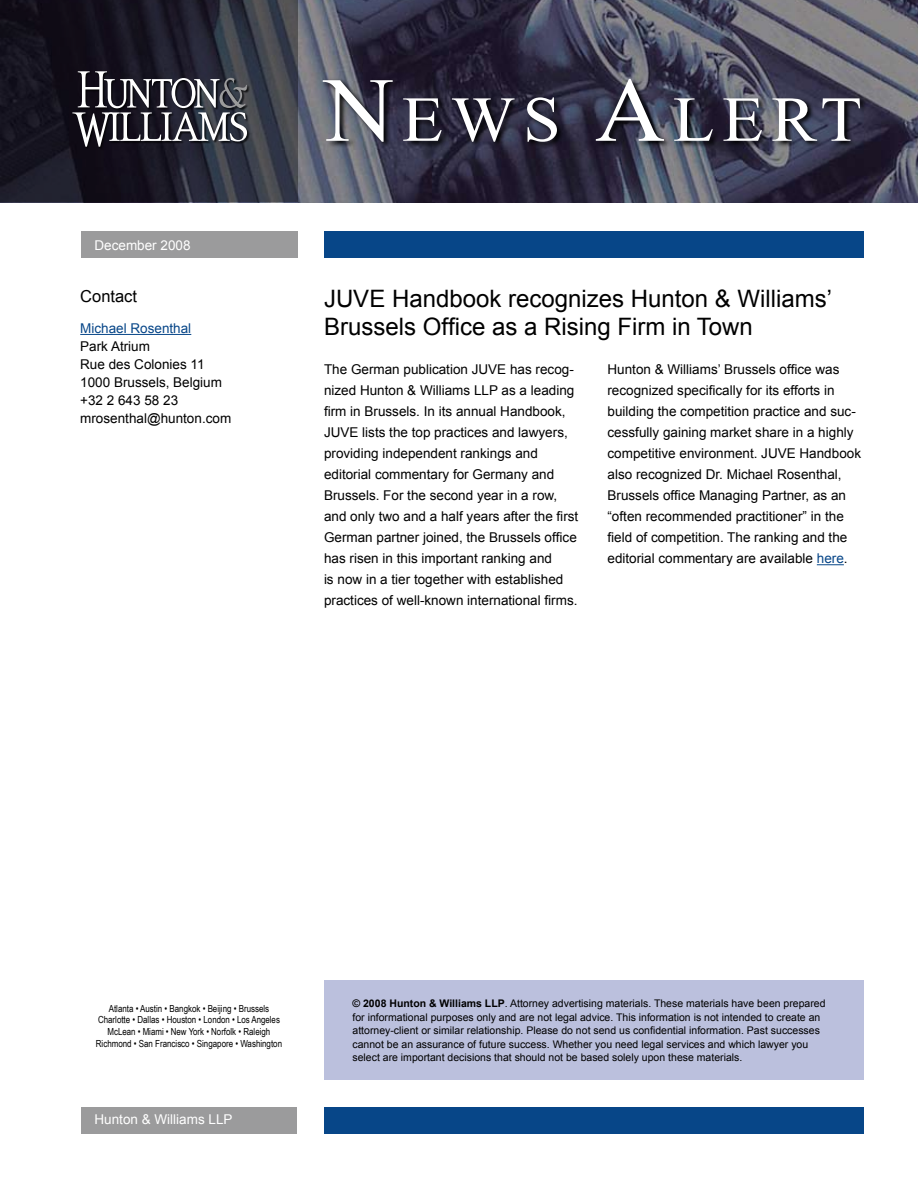
<style>
.page{position:relative;width:918px;height:1188px;background:#fff}
.page>*{position:absolute;margin:0;border:0;box-sizing:border-box;transform-origin:0 0}
.t1{font:64.05px "Times New Roman";letter-spacing:.115em;color:#fff;scale:1.06 1}
.t2{font:24px/28.5px "Arial";color:#000}
.t3{font:16.5px "Arial";color:#000}
.t4{font:13.5px/21px "Arial";color:#000}
.t5{font:13.5px "Arial";color:#fff}
.t6{font:13.5px "Arial";color:#074688}
.t7{font:10.5px/13.5px "Arial";color:#000}
.t8{font:9.75px/11.7px "Arial Narrow";color:#000;text-align:center}
.s1{font-size:91.5px}
.s2{color:#074688}
.s3{font-weight:700}
</style>
<div class="page">
<img style="left:298px;top:0;width:620px;height:202px">
<svg style="left:0;top:0;width:298px;height:202px;background:#23222e"></svg>
<div style="left:324px;top:1107px;width:540px;height:27px;background:#074688"></div>
<div style="left:324px;top:231px;width:540px;height:27px;background:#074688"></div>
<div style="left:81px;top:231px;width:217px;height:27px;background:#9b9b9c"></div>
<div style="left:81px;top:1107px;width:216px;height:27px;background:#9b9b9c"></div>
<div style="left:72px;top:72px;width:178px;height:78px;background:#000;opacity:.75"></div>
<svg style="left:72px;top:71px;width:175px;height:76px;background:#505058"></svg>
<svg style="left:321px;top:77px;width:547px;height:72px;background:#333243"></svg>
<svg style="left:817px;top:564px;width:27px;height:1px"></svg>
<hr style="left:80px;top:334px;width:111px;height:1px;background:#074688">
<div style="left:324px;top:980px;width:540px;height:100px;background:#bbc0dd"></div>
<p class="t5" style="left:94px;top:236px;width:98px">December 2008</p>
<p class="t3" style="left:80px;top:285px;width:58px">Contact</p>
<p class="t6" style="left:80px;top:319px;width:113px">Michael Rosenthal</p>
<p class="t4" style="left:80px;top:337px;width:153px;line-height:18px">Park Atrium<br>Rue des Colonies 11<br>1000 Brussels, Belgium +32 2 643 58 23 mrosenthal@hunton.com</p>
<h1 class="t1" style="left:324px;top:76px;width:509px"><span class="s1">N</span>EWS <span class="s1">A</span>LERT</h1>
<h2 class="t2" style="left:324px;top:285px;width:510px">JUVE Handbook recognizes Hunton &amp; Williams’<br>Brussels Office as a Rising Firm in Town</h2>
<p class="t4" style="left:324px;top:359px;width:256px">The German publication JUVE has recog&shy;nized Hunton &amp; Williams LLP as a leading firm in Brussels. In its annual Handbook, JUVE lists the top practices and lawyers, providing independent rankings and editorial commentary for Germany and Brussels. For the second year in a row, and only two and a half years after the first German partner joined, the Brussels office has risen in this important ranking and<br>is now in a tier together with established practices of well-known international firms.</p>
<p class="t4" style="left:608px;top:359px;width:255px">Hunton &amp; Williams’ Brussels office was recognized specifically for its efforts in building the competition practice and suc&shy;cessfully gaining market share in a highly competitive environment. JUVE Handbook also recognized Dr. Michael Rosenthal, Brussels office Managing Partner, as an “often recommended practitioner” in the field of competition. The ranking and the editorial commentary are available <span class="s2">here</span>.</p>
<p class="t8" style="left:96px;top:1002px;width:188px">Atlanta • Austin • Bangkok • Beijing • Brussels Charlotte • Dallas • Houston • London • Los Angeles McLean • Miami • New York • Norfolk • Raleigh Richmond • San Francisco • Singapore • Washington</p>
<p class="t5" style="left:94px;top:1111px;width:140px">Hunton &amp; Williams LLP</p>
<p class="t7" style="left:352px;top:997px;width:475px"><span class="s3">© 2008 Hunton &amp; Williams LLP</span>. Attorney advertising materials. These materials have been prepared for informational purposes only and are not legal advice. This information is not intended to create an attorney-client or similar relationship. Please do not send us confidential information. Past successes cannot be an assurance of future success. Whether you need legal services and which lawyer you select are important decisions that should not be based solely upon these materials.</p>
</div>
